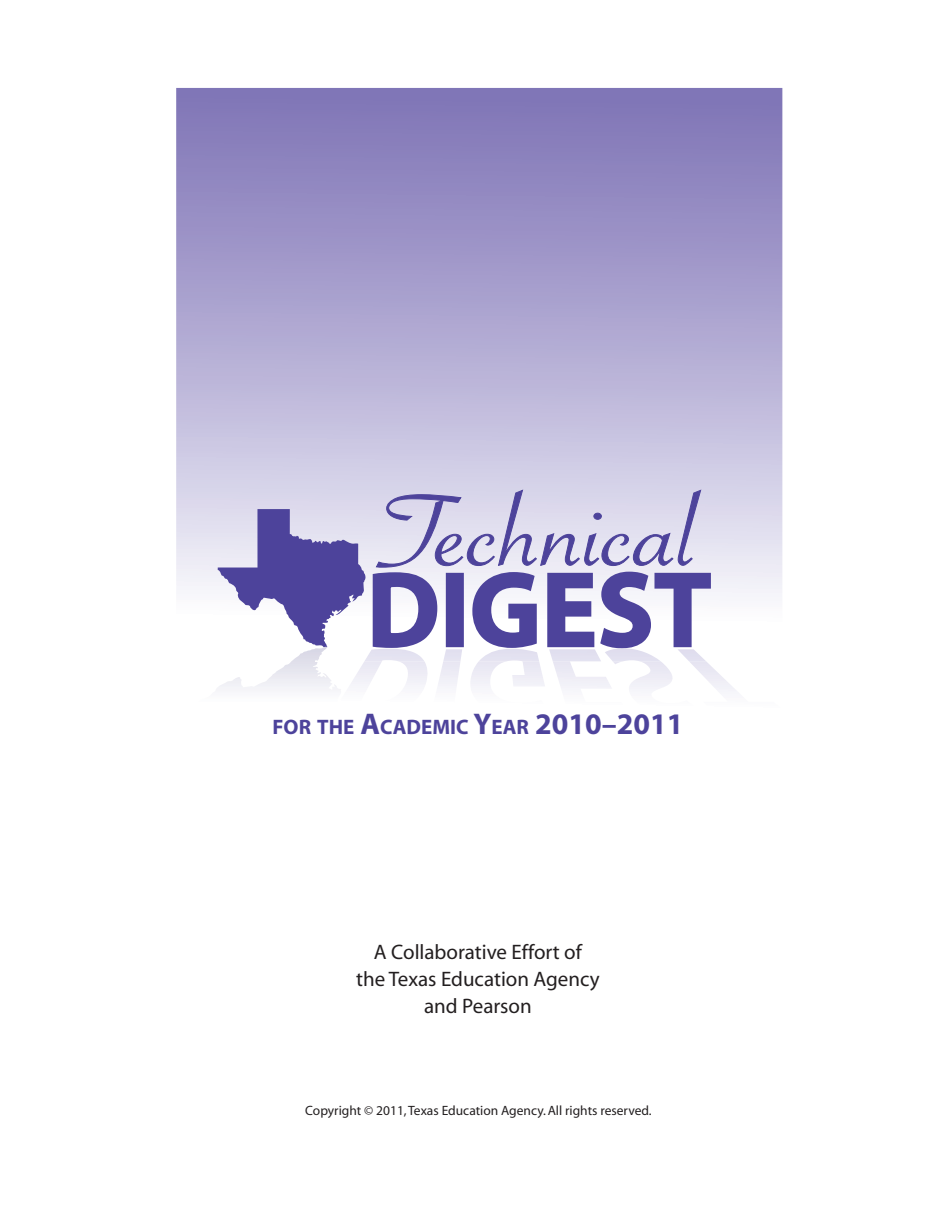
<style>
.page{position:relative;width:945px;height:1215px;background:#fff}
.page>*{position:absolute;margin:0;border:0;box-sizing:border-box;transform-origin:0 0}
.t1{font:108.15px "Savoye Plain";color:#4d439b;scale:1.22 1}
.t2{font:700 107.25px "Myriad";color:#4d439b}
.t3{font:21px/27px "Myriad";color:#231f20;text-align:center}
.t4{font:700 21px "Myriad";color:#4d439b}
.t5{font:13.5px "Myriad";color:#231f20}
.s1{font-size:30px}
</style>
<div class="page">
<svg style="left:176px;top:88px;width:606px;height:498px;background:#a8a0cd"></svg>
<svg style="left:184px;top:489px;width:599px;height:202px"></svg>
<p class="t1" style="left:381px;top:457px;width:261px">Technical</p>
<p class="t2" style="left:367px;top:555px;width:346px">DIGEST</p>
<p class="t4" style="left:273px;top:716px;width:412px">FOR THE <span class="s1">A</span>CADEMIC <span class="s1">Y</span>EAR <span class="s1">2010–2011</span></p>
<p class="t3" style="left:356px;top:940px;width:245px">A Collaborative Effort of<br>the Texas Education Agency and Pearson</p>
<p class="t5" style="left:305px;top:1104px;width:348px">Copyright © 2011, Texas Education Agency. All rights reserved.</p>
</div>
